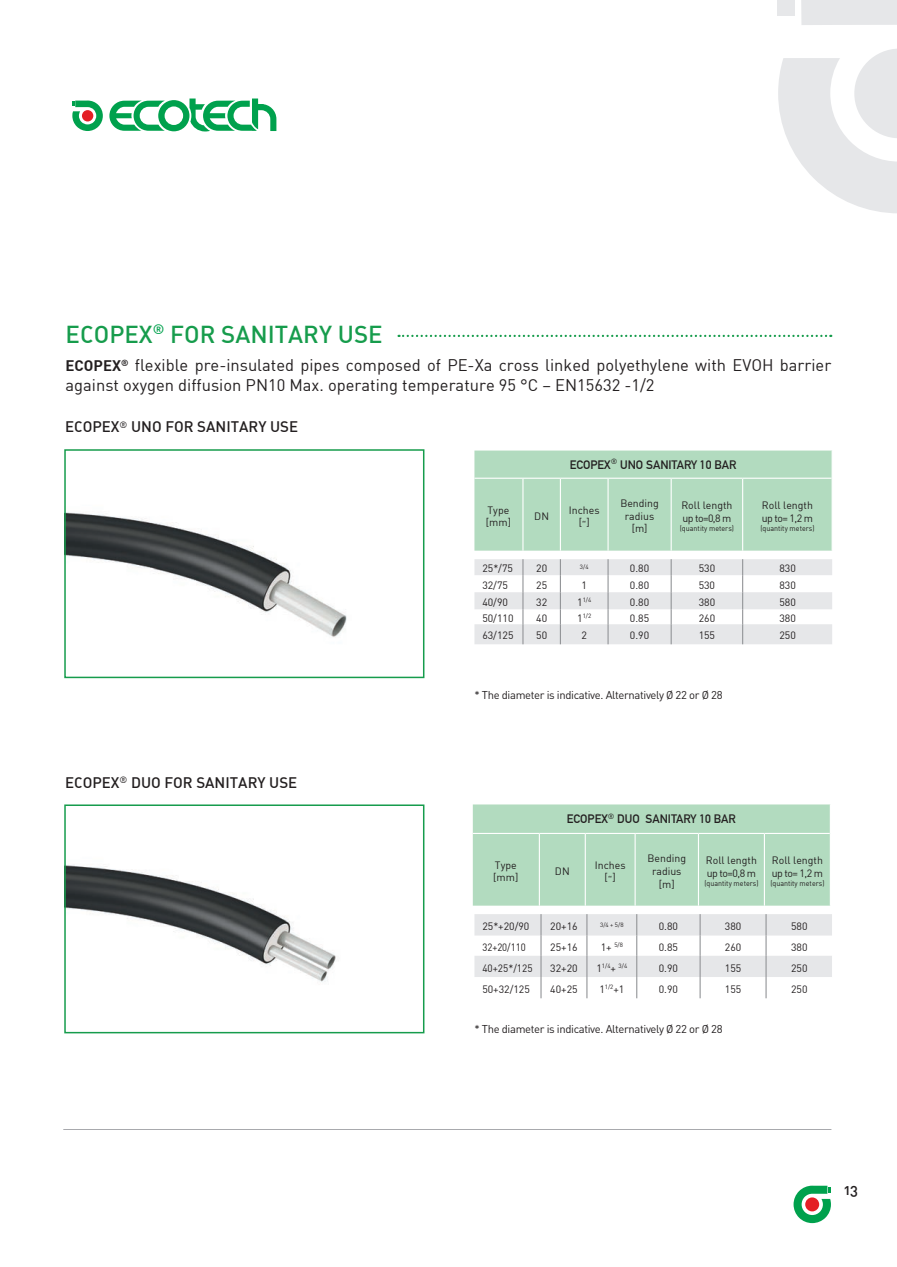
<style>
.page{position:relative;width:897px;height:1267px;background:#fff}
.page>*{position:absolute;margin:0;border:0;box-sizing:border-box;transform-origin:0 0}
.t1{font:24px "DIN Medium Alternate";color:#169c4c}
.t2{font:16.5px/19.8px "DIN";color:#231f20}
.t3{font:15px "DIN Medium Alternate";color:#231f20}
.t4{font:700 12px "DIN Alternate";color:#231f20}
.t5{font:11.25px "DIN";letter-spacing:-.03em;color:#231f20}
.t6{font:10.5px/12.6px "DIN";color:#231f20}
.t7{font:10.5px "DIN";color:#231f20;scale:.95 1}
.t8{font:10.5px "DIN";color:#231f20;scale:.91 1}
.t9{font:7.5px "DIN";color:#231f20;scale:.95 1}
.t10{font:6.15px "DIN";color:#231f20}
.s1{font-family:"DIN Bold";font-size:15px}
.s2{font-size:10.5px}
</style>
<div class="page">
<svg style="left:793px;top:1185px;width:38px;height:37px"></svg>
<div style="left:777px;top:0;width:17px;height:16px;background:#e6e7e9"></div>
<img style="left:64px;top:512px;width:360px;height:167px">
<img style="left:67px;top:865px;width:269px;height:117px">
<svg style="left:398px;top:335px;width:433px;height:2px"></svg>
<div style="left:64px;top:449px;width:360px;height:229px;border:2px solid #169c4c"></div>
<div style="left:64px;top:804px;width:360px;height:229px;border:2px solid #169c4c"></div>
<svg style="left:72px;top:100px;width:31px;height:31px"></svg>
<svg style="left:109px;top:98px;width:167px;height:33px"></svg>
<hr style="left:63px;top:1129px;width:768px;height:1px;background:#a8a9ad">
<div style="left:474px;top:450px;width:358px;height:100px;background:#b2dbbf"></div>
<hr style="left:607px;top:479px;width:1px;height:71px;background:#fff">
<div style="left:473px;top:804px;width:357px;height:101px;background:#b2dbbf"></div>
<hr style="left:634px;top:834px;width:1px;height:71px;background:#fff">
<svg style="left:474px;top:914px;width:357px;height:84px"></svg>
<svg style="left:474px;top:559px;width:358px;height:85px"></svg>
<svg style="left:778px;top:0;width:119px;height:213px"></svg>
<p class="t1" style="left:66px;top:319px;width:318px">ECOPEX<sup>®</sup> FOR SANITARY USE</p>
<p class="t2" style="left:66px;top:355px;width:767px"><span class="s1">ECOPEX</span><sup>®</sup> flexible pre-insulated pipes composed of PE-Xa cross linked polyethylene with EVOH barrier against oxygen diffusion PN10 Max. operating temperature 95 °C – EN15632 -1/2</p>
<p class="t3" style="left:65px;top:417px;width:235px">ECOPEX<sup>®</sup> UNO FOR SANITARY USE</p>
<p class="t3" style="left:65px;top:772px;width:234px">ECOPEX<sup>®</sup> DUO FOR SANITARY USE</p>
<p class="t6" style="left:486px;top:503px;width:27px">Type [mm]</p>
<p class="t6" style="left:534px;top:509px;width:16px">DN</p>
<p class="t4" style="left:569px;top:455px;width:168px">ECOPEX<sup>®</sup> UNO SANITARY 10 BAR</p>
<p class="t6" style="left:569px;top:503px;width:32px">Inches</p>
<p class="t6" style="left:578px;top:516px;width:13px">[“]</p>
<p class="t6" style="left:620px;top:497px;width:40px">Bending</p>
<p class="t6" style="left:624px;top:509px;width:31px;text-align:center">radius [m]</p>
<p class="t6" style="left:681px;top:499px;width:52px">Roll length up to=0,8 m</p>
<p class="t9" style="left:679px;top:523px;width:58px">(quantity meters)</p>
<p class="t6" style="left:761px;top:499px;width:52px">Roll length</p>
<p class="t6" style="left:761px;top:511px;width:53px">up to= 1,2 m</p>
<p class="t9" style="left:760px;top:523px;width:58px">(quantity meters)</p>
<p class="t6" style="left:482px;top:562px;width:32px">25*/75</p>
<p class="t6" style="left:536px;top:562px;width:12px">20</p>
<p class="t10" style="left:580px;top:563px;width:10px">3/4</p>
<p class="t6" style="left:630px;top:562px;width:21px">0.80</p>
<p class="t6" style="left:698px;top:562px;width:18px">530</p>
<p class="t6" style="left:779px;top:562px;width:18px">830</p>
<p class="t6" style="left:482px;top:578px;width:27px">32/75</p>
<p class="t6" style="left:536px;top:578px;width:12px">25</p>
<p class="t6" style="left:581px;top:578px;width:7px">1</p>
<p class="t6" style="left:630px;top:578px;width:21px">0.80</p>
<p class="t6" style="left:698px;top:578px;width:18px">530</p>
<p class="t6" style="left:779px;top:578px;width:18px">830</p>
<p class="t6" style="left:482px;top:595px;width:27px">40/90</p>
<p class="t6" style="left:536px;top:595px;width:12px">32</p>
<p class="t10" style="left:577px;top:596px;width:16px"><span class="s2">1</span>1/4</p>
<p class="t6" style="left:630px;top:595px;width:21px">0.80</p>
<p class="t6" style="left:698px;top:595px;width:18px">380</p>
<p class="t6" style="left:779px;top:595px;width:18px">580</p>
<p class="t6" style="left:482px;top:611px;width:33px">50/110</p>
<p class="t6" style="left:536px;top:611px;width:12px">40</p>
<p class="t10" style="left:577px;top:612px;width:16px"><span class="s2">1</span>1/2</p>
<p class="t6" style="left:630px;top:611px;width:21px">0.85</p>
<p class="t6" style="left:698px;top:611px;width:18px">260</p>
<p class="t6" style="left:779px;top:611px;width:18px">380</p>
<p class="t6" style="left:482px;top:629px;width:33px">63/125</p>
<p class="t6" style="left:536px;top:629px;width:12px">50</p>
<p class="t6" style="left:581px;top:629px;width:7px">2</p>
<p class="t6" style="left:630px;top:629px;width:21px">0.90</p>
<p class="t6" style="left:698px;top:629px;width:18px">155</p>
<p class="t6" style="left:779px;top:629px;width:18px">250</p>
<p class="t5" style="left:474px;top:688px;width:249px">* The diameter is indicative. Alternatively Ø 22 or Ø 28</p>
<p class="t6" style="left:495px;top:858px;width:23px">Type</p>
<p class="t6" style="left:493px;top:871px;width:27px">[mm]</p>
<p class="t4" style="left:567px;top:810px;width:170px">ECOPEX<sup>®</sup> DUO SANITARY 10 BAR</p>
<p class="t6" style="left:555px;top:864px;width:16px">DN</p>
<p class="t6" style="left:594px;top:858px;width:32px">Inches</p>
<p class="t6" style="left:604px;top:871px;width:13px">[“]</p>
<p class="t6" style="left:647px;top:852px;width:40px">Bending</p>
<p class="t6" style="left:652px;top:864px;width:31px;text-align:center">radius [m]</p>
<p class="t6" style="left:705px;top:853px;width:52px">Roll length up to=0,8 m</p>
<p class="t9" style="left:704px;top:878px;width:58px">(quantity meters)</p>
<p class="t6" style="left:771px;top:853px;width:52px">Roll length</p>
<p class="t6" style="left:771px;top:866px;width:53px">up to= 1,2 m</p>
<p class="t9" style="left:770px;top:878px;width:58px">(quantity meters)</p>
<p class="t6" style="left:482px;top:919px;width:49px">25*+20/90</p>
<p class="t6" style="left:550px;top:919px;width:29px">20+16</p>
<p class="t10" style="left:600px;top:920px;width:25px">3/4 + 5/8</p>
<p class="t6" style="left:658px;top:919px;width:21px">0.80</p>
<p class="t6" style="left:724px;top:919px;width:18px">380</p>
<p class="t6" style="left:791px;top:919px;width:18px">580</p>
<p class="t8" style="left:482px;top:940px;width:49px">32+20/110</p>
<p class="t6" style="left:550px;top:940px;width:29px">25+16</p>
<p class="t10" style="left:600px;top:941px;width:24px"><span class="s2">1+</span> 5/8</p>
<p class="t6" style="left:658px;top:940px;width:21px">0.85</p>
<p class="t6" style="left:724px;top:940px;width:18px">260</p>
<p class="t6" style="left:791px;top:940px;width:18px">380</p>
<p class="t7" style="left:482px;top:961px;width:54px">40+25*/125</p>
<p class="t6" style="left:550px;top:961px;width:29px">32+20</p>
<p class="t10" style="left:596px;top:961px;width:32px"><span class="s2">1</span>1/4<span class="s2">+</span> 3/4</p>
<p class="t6" style="left:658px;top:961px;width:21px">0.90</p>
<p class="t6" style="left:724px;top:961px;width:18px">155</p>
<p class="t6" style="left:791px;top:961px;width:18px">250</p>
<p class="t6" style="left:482px;top:982px;width:49px">50+32/125</p>
<p class="t6" style="left:550px;top:982px;width:29px">40+25</p>
<p class="t6" style="left:599px;top:982px;width:27px">1<sup>1/2</sup>+1</p>
<p class="t6" style="left:658px;top:982px;width:21px">0.90</p>
<p class="t6" style="left:724px;top:982px;width:18px">155</p>
<p class="t6" style="left:791px;top:982px;width:18px">250</p>
<p class="t5" style="left:474px;top:1022px;width:249px">* The diameter is indicative. Alternatively Ø 22 or Ø 28</p>
<h3 class="t3" style="left:844px;top:1180px;width:15px">13</h3>
</div>
